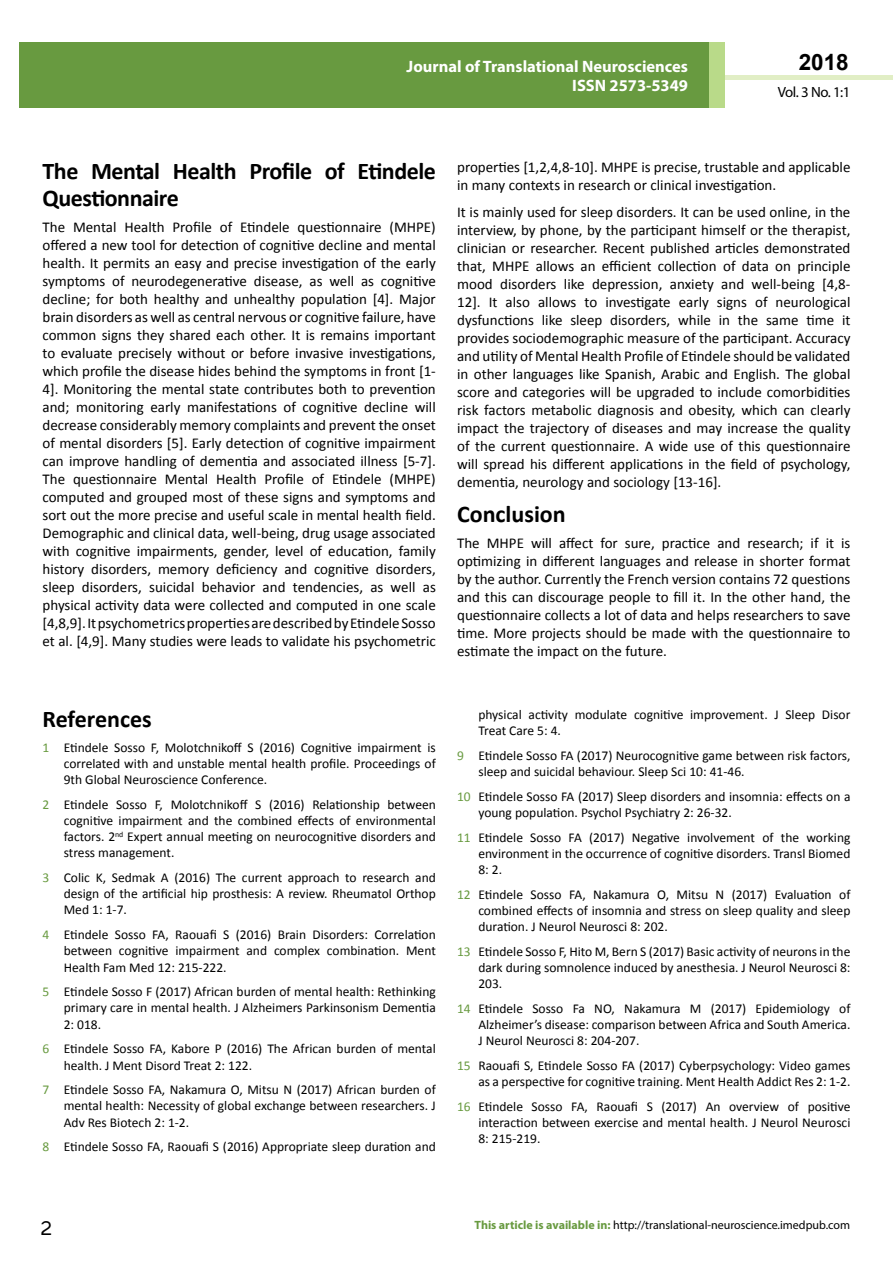
<style>
.page{position:relative;width:893px;height:1263px;background:#fff}
.page>*{position:absolute;margin:0;border:0;box-sizing:border-box;transform-origin:0 0}
.t1{font:25.5px "Tunga";color:#000}
.t2{font:700 24px/26.4px "Calibri";letter-spacing:-.02em;color:#000}
.t3{font:700 24px "Calibri";color:#000}
.t4{font:700 22.5px "Arial";color:#000}
.t5{font:700 18px/21.6px "Myriad Pro";color:#fff;text-align:right;scale:.96 1}
.t6{font:700 16.5px/19.8px "Myriad Pro";color:#fff;text-align:right}
.t7{font:15px/18px "Calibri";color:#000;text-align:justify}
.t8{font:14.85px "Myriad Pro";color:#000}
.t9{font:13.5px/16.2px "Calibri";color:#000;text-align:justify}
.t10{font:12px "Myriad Pro";color:#000}
.s1{color:#689a40}
.s2{font-weight:700;color:#689a40}
</style>
<div class="page">
<hr style="left:725px;top:75px;width:168px;height:4px;background:#e1eec5">
<div style="left:19px;top:42px;width:690px;height:66px;background:#689a40"></div>
<div style="left:709px;top:42px;width:16px;height:66px;background:#b9da89"></div>
<p class="t5" style="left:517px;top:53px;width:198px">ARCHIVOS DE MEDICINA<br>ISSN 1698-9465</p>
<p class="t6" style="left:407px;top:56px;width:283px">Journal of Translational Neurosciences<br>ISSN 2573-5349</p>
<h3 class="t4" style="left:799px;top:47px;width:52px">2018</h3>
<p class="t8" style="left:778px;top:83px;width:74px">Vol. 3 No. 1:1</p>
<h2 class="t2" style="left:43px;top:158px;width:395px">The Mental Health Profile of Etindele<br>Questionnaire</h2>
<p class="t7" style="left:43px;top:218px;width:395px">The Mental Health Profile of Etindele questionnaire (MHPE) offered a new tool for detection of cognitive decline and mental health. It permits an easy and precise investigation of the early symptoms of neurodegenerative disease, as well as cognitive decline; for both healthy and unhealthy population [4]. Major brain disorders as well as central nervous or cognitive failure, have common signs they shared each other. It is remains important to evaluate precisely without or before invasive investigations, which profile the disease hides behind the symptoms in front [1- 4]. Monitoring the mental state contributes both to prevention and; monitoring early manifestations of cognitive decline will decrease considerably memory complaints and prevent the onset of mental disorders [5]. Early detection of cognitive impairment can improve handling of dementia and associated illness [5-7].<br>The questionnaire Mental Health Profile of Etindele (MHPE) computed and grouped most of these signs and symptoms and sort out the more precise and useful scale in mental health field.<br>Demographic and clinical data, well-being, drug usage associated with cognitive impairments, gender, level of education, family history disorders, memory deficiency and cognitive disorders, sleep disorders, suicidal behavior and tendencies, as well as physical activity data were collected and computed in one scale [4,8,9]. It psychometrics properties are described by Etindele Sosso et al. [4,9]. Many studies were leads to validate his psychometric</p>
<h2 class="t3" style="left:43px;top:703px;width:111px">References</h2>
<p class="t9" style="left:64px;top:739px;width:374px;text-indent:-21px"><span class="s1">1</span> Etindele Sosso F, Molotchnikoff S (2016) Cognitive impairment is correlated with and unstable mental health profile. Proceedings of 9th Global Neuroscience Conference.</p>
<p class="t9" style="left:64px;top:796px;width:374px;text-indent:-21px"><span class="s1">2</span> Etindele Sosso F, Molotchnikoff S (2016) Relationship between cognitive impairment and the combined effects of environmental factors. 2<sup>nd</sup> Expert annual meeting on neurocognitive disorders and stress management.</p>
<p class="t9" style="left:64px;top:869px;width:374px;text-indent:-21px"><span class="s1">3</span> Colic K, Sedmak A (2016) The current approach to research and design of the artificial hip prosthesis: A review. Rheumatol Orthop Med 1: 1-7.</p>
<p class="t9" style="left:64px;top:926px;width:374px;text-indent:-21px"><span class="s1">4</span> Etindele Sosso FA, Raouafi S (2016) Brain Disorders: Correlation between cognitive impairment and complex combination. Ment Health Fam Med 12: 215-222.</p>
<p class="t9" style="left:64px;top:984px;width:374px;text-indent:-21px"><span class="s1">5</span> Etindele Sosso F (2017) African burden of mental health: Rethinking primary care in mental health. J Alzheimers Parkinsonism Dementia 2: 018.</p>
<p class="t9" style="left:64px;top:1041px;width:374px;text-indent:-21px"><span class="s1">6</span> Etindele Sosso FA, Kabore P (2016) The African burden of mental health. J Ment Disord Treat 2: 122.</p>
<p class="t9" style="left:64px;top:1082px;width:374px;text-indent:-21px"><span class="s1">7</span> Etindele Sosso FA, Nakamura O, Mitsu N (2017) African burden of mental health: Necessity of global exchange between researchers. J Adv Res Biotech 2: 1-2.</p>
<p class="t9" style="left:43px;top:1139px;width:395px"><span class="s1">8</span> Etindele Sosso FA, Raouafi S (2016) Appropriate sleep duration and</p>
<p class="t7" style="left:457px;top:158px;width:395px">properties [1,2,4,8-10]. MHPE is precise, trustable and applicable in many contexts in research or clinical investigation.</p>
<p class="t7" style="left:457px;top:203px;width:395px">It is mainly used for sleep disorders. It can be used online, in the interview, by phone, by the participant himself or the therapist, clinician or researcher. Recent published articles demonstrated that, MHPE allows an efficient collection of data on principle mood disorders like depression, anxiety and well-being [4,8- 12]. It also allows to investigate early signs of neurological dysfunctions like sleep disorders, while in the same time it provides sociodemographic measure of the participant. Accuracy and utility of Mental Health Profile of Etindele should be validated in other languages like Spanish, Arabic and English. The global score and categories will be upgraded to include comorbidities risk factors metabolic diagnosis and obesity, which can clearly impact the trajectory of diseases and may increase the quality of the current questionnaire. A wide use of this questionnaire will spread his different applications in the field of psychology, dementia, neurology and sociology [13-16].</p>
<h2 class="t3" style="left:457px;top:499px;width:110px">Conclusion</h2>
<p class="t7" style="left:457px;top:534px;width:395px">The MHPE will affect for sure, practice and research; if it is optimizing in different languages and release in shorter format by the author. Currently the French version contains 72 questions and this can discourage people to fill it. In the other hand, the questionnaire collects a lot of data and helps researchers to save time. More projects should be made with the questionnaire to estimate the impact on the future.</p>
<p class="t9" style="left:478px;top:706px;width:374px">physical activity modulate cognitive improvement. J Sleep Disor<br>Treat Care 5: 4.</p>
<p class="t9" style="left:478px;top:747px;width:374px;text-indent:-21px"><span class="s1">9</span> Etindele Sosso FA (2017) Neurocognitive game between risk factors, sleep and suicidal behaviour. Sleep Sci 10: 41-46.</p>
<p class="t9" style="left:478px;top:788px;width:374px;text-indent:-21px"><span class="s1">10</span> Etindele Sosso FA (2017) Sleep disorders and insomnia: effects on a young population. Psychol Psychiatry 2: 26-32.</p>
<p class="t9" style="left:478px;top:829px;width:374px;text-indent:-21px"><span class="s1">11</span> Etindele Sosso FA (2017) Negative involvement of the working environment in the occurrence of cognitive disorders. Transl Biomed 8: 2.</p>
<p class="t9" style="left:478px;top:886px;width:374px;text-indent:-21px"><span class="s1">12</span> Etindele Sosso FA, Nakamura O, Mitsu N (2017) Evaluation of combined effects of insomnia and stress on sleep quality and sleep duration. J Neurol Neurosci 8: 202.</p>
<p class="t9" style="left:478px;top:943px;width:374px;text-indent:-21px"><span class="s1">13</span> Etindele Sosso F, Hito M, Bern S (2017) Basic activity of neurons in the dark during somnolence induced by anesthesia. J Neurol Neurosci 8:<br>203.</p>
<p class="t9" style="left:478px;top:1000px;width:374px;text-indent:-21px"><span class="s1">14</span> Etindele Sosso Fa NO, Nakamura M (2017) Epidemiology of Alzheimer’s disease: comparison between Africa and South America.<br>J Neurol Neurosci 8: 204-207.</p>
<p class="t9" style="left:457px;top:1057px;width:395px;text-align:right"><span class="s1">15</span> Raouafi S, Etindele Sosso FA (2017) Cyberpsychology: Video games as a perspective for cognitive training. Ment Health Addict Res 2: 1-2.</p>
<p class="t9" style="left:478px;top:1098px;width:374px;text-indent:-21px"><span class="s1">16</span> Etindele Sosso FA, Raouafi S (2017) An overview of positive interaction between exercise and mental health. J Neurol Neurosci 8: 215-219.</p>
<h1 class="t1" style="left:41px;top:1211px;width:13px">2</h1>
<p class="t10" style="left:475px;top:1217px;width:377px"><span class="s2">This article is available in:</span> http://translational-neuroscience.imedpub.com</p>
</div>
